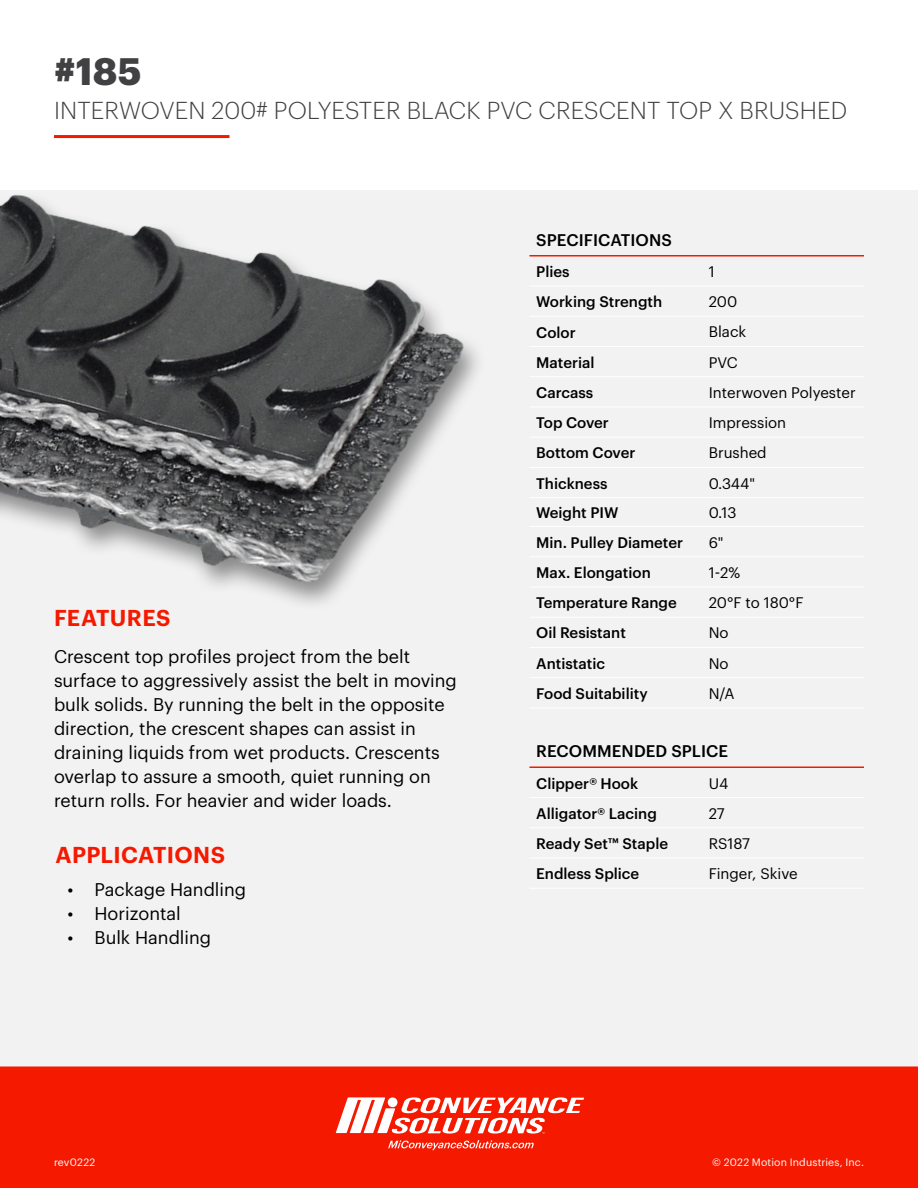
<style>
.page{position:relative;width:918px;height:1188px;background:#fff}
.page>*{position:absolute;margin:0;border:0;box-sizing:border-box;transform-origin:0 0}
.Flyer_Heading{font:700 37.5px "Graphik";color:#414042}
.Flyer_Subheading{font:300 24px "Graphik";letter-spacing:.005em;color:#414042}
.HEADER_-_RED{font:600 22.5px "Graphik";letter-spacing:.015em;color:#f51900}
.Body_Paragraph{font:18px/24px "Graphik";color:#000}
.Table_Header{font:500 16.5px "Graphik";letter-spacing:.005em;color:#000}
.Table_Body{font:500 15px "Graphik";color:#000}
.Table_Body-2{font:15px "Graphik";color:#000}
.t1{font:10.5px "Graphik";letter-spacing:.015em;color:#fff}
</style>
<div class="page">
<div style="left:0;top:190px;width:918px;height:881px;background:#f2f2f2"></div>
<div style="left:0;top:1066px;width:918px;height:122px;background:#f51900"></div>
<svg style="left:388px;top:1140px;width:146px;height:10px"></svg>
<svg style="left:336px;top:1097px;width:248px;height:37px"></svg>
<img style="left:0;top:194px;width:478px;height:410px">
<hr style="left:54px;top:135px;width:176px;height:3px;background:#f51900">
<hr style="left:529px;top:827px;width:173px;height:1px;background:#fff">
<hr style="left:529px;top:858px;width:173px;height:1px;background:#fff">
<hr style="left:529px;top:766px;width:173px;height:2px;background:#f51900">
<hr style="left:702px;top:766px;width:162px;height:2px;background:#f51900">
<hr style="left:529px;top:797px;width:173px;height:1px;background:#fff">
<hr style="left:702px;top:797px;width:162px;height:1px;background:#fff">
<hr style="left:702px;top:827px;width:162px;height:1px;background:#fff">
<hr style="left:702px;top:858px;width:162px;height:1px;background:#fff">
<hr style="left:529px;top:888px;width:173px;height:1px;background:#fff">
<hr style="left:702px;top:888px;width:162px;height:1px;background:#fff">
<hr style="left:529px;top:286px;width:173px;height:1px;background:#fff">
<hr style="left:529px;top:316px;width:173px;height:1px;background:#fff">
<hr style="left:529px;top:346px;width:173px;height:1px;background:#fff">
<hr style="left:529px;top:376px;width:173px;height:1px;background:#fff">
<hr style="left:529px;top:407px;width:173px;height:1px;background:#fff">
<hr style="left:529px;top:437px;width:173px;height:1px;background:#fff">
<hr style="left:529px;top:467px;width:173px;height:1px;background:#fff">
<hr style="left:529px;top:497px;width:173px;height:1px;background:#fff">
<hr style="left:529px;top:526px;width:173px;height:1px;background:#fff">
<hr style="left:529px;top:556px;width:173px;height:1px;background:#fff">
<hr style="left:529px;top:255px;width:173px;height:1px;background:#f51900">
<hr style="left:702px;top:255px;width:162px;height:1px;background:#f51900">
<hr style="left:529px;top:587px;width:173px;height:1px;background:#fff">
<hr style="left:529px;top:617px;width:173px;height:1px;background:#fff">
<hr style="left:529px;top:647px;width:173px;height:1px;background:#fff">
<hr style="left:529px;top:677px;width:173px;height:1px;background:#fff">
<hr style="left:702px;top:286px;width:162px;height:1px;background:#fff">
<hr style="left:702px;top:316px;width:162px;height:1px;background:#fff">
<hr style="left:702px;top:346px;width:162px;height:1px;background:#fff">
<hr style="left:702px;top:376px;width:162px;height:1px;background:#fff">
<hr style="left:702px;top:407px;width:162px;height:1px;background:#fff">
<hr style="left:702px;top:437px;width:162px;height:1px;background:#fff">
<hr style="left:702px;top:467px;width:162px;height:1px;background:#fff">
<hr style="left:702px;top:497px;width:162px;height:1px;background:#fff">
<hr style="left:702px;top:526px;width:162px;height:1px;background:#fff">
<hr style="left:702px;top:556px;width:162px;height:1px;background:#fff">
<hr style="left:702px;top:587px;width:162px;height:1px;background:#fff">
<hr style="left:702px;top:617px;width:162px;height:1px;background:#fff">
<hr style="left:702px;top:647px;width:162px;height:1px;background:#fff">
<hr style="left:702px;top:677px;width:162px;height:1px;background:#fff">
<hr style="left:529px;top:708px;width:173px;height:1px;background:#fff">
<hr style="left:702px;top:708px;width:162px;height:1px;background:#fff">
<p class="Flyer_Heading" style="left:54px;top:42px;width:89px">#185</p>
<p class="Flyer_Subheading" style="left:54px;top:93px;width:795px">INTERWOVEN 200# POLYESTER BLACK PVC CRESCENT TOP X BRUSHED</p>
<p class="HEADER_-_RED" style="left:54px;top:601px;width:118px">FEATURES</p>
<p class="Body_Paragraph" style="left:54px;top:643px;width:404px">Crescent top profiles project from the belt surface to aggressively assist the belt in moving bulk solids. By running the belt in the opposite direction, the crescent shapes can assist in draining liquids from wet products. Crescents overlap to assure a smooth, quiet running on return rolls. For heavier and wider loads.</p>
<p class="HEADER_-_RED" style="left:56px;top:838px;width:171px">APPLICATIONS</p>
<p class="Body_Paragraph" style="left:68px;top:876px;width:180px">• Package Handling</p>
<p class="Body_Paragraph" style="left:68px;top:900px;width:115px">• Horizontal</p>
<p class="Body_Paragraph" style="left:68px;top:924px;width:145px">• Bulk Handling</p>
<p class="Table_Header" style="left:536px;top:227px;width:137px">SPECIFICATIONS</p>
<p class="Table_Body" style="left:536px;top:260px;width:35px">Plies</p>
<p class="Table_Body-2" style="left:709px;top:260px;width:7px">1</p>
<p class="Table_Body" style="left:536px;top:290px;width:127px">Working Strength</p>
<p class="Table_Body-2" style="left:709px;top:291px;width:30px">200</p>
<p class="Table_Body" style="left:536px;top:321px;width:41px">Color</p>
<p class="Table_Body-2" style="left:709px;top:321px;width:39px">Black</p>
<p class="Table_Body" style="left:536px;top:351px;width:60px">Material</p>
<p class="Table_Body-2" style="left:709px;top:351px;width:31px">PVC</p>
<p class="Table_Body" style="left:536px;top:381px;width:59px">Carcass</p>
<p class="Table_Body-2" style="left:709px;top:381px;width:148px">Interwoven Polyester</p>
<p class="Table_Body" style="left:536px;top:411px;width:74px">Top Cover</p>
<p class="Table_Body-2" style="left:709px;top:412px;width:79px">Impression</p>
<p class="Table_Body" style="left:536px;top:442px;width:101px">Bottom Cover</p>
<p class="Table_Body-2" style="left:709px;top:442px;width:59px">Brushed</p>
<p class="Table_Body" style="left:536px;top:472px;width:73px">Thickness</p>
<p class="Table_Body-2" style="left:709px;top:472px;width:48px">0.344"</p>
<p class="Table_Body" style="left:536px;top:501px;width:84px">Weight PIW</p>
<p class="Table_Body-2" style="left:709px;top:502px;width:29px">0.13</p>
<p class="Table_Body" style="left:536px;top:531px;width:148px">Min. Pulley Diameter</p>
<p class="Table_Body-2" style="left:709px;top:531px;width:16px">6"</p>
<p class="Table_Body" style="left:536px;top:561px;width:116px">Max. Elongation</p>
<p class="Table_Body-2" style="left:709px;top:561px;width:33px">1-2%</p>
<p class="Table_Body" style="left:536px;top:591px;width:142px">Temperature Range</p>
<p class="Table_Body-2" style="left:709px;top:592px;width:96px">20°F to 180°F</p>
<p class="Table_Body" style="left:536px;top:622px;width:91px">Oil Resistant</p>
<p class="Table_Body-2" style="left:709px;top:622px;width:21px">No</p>
<p class="Table_Body" style="left:536px;top:652px;width:70px">Antistatic</p>
<p class="Table_Body-2" style="left:709px;top:652px;width:21px">No</p>
<p class="Table_Body" style="left:536px;top:682px;width:113px">Food Suitability</p>
<p class="Table_Body-2" style="left:709px;top:682px;width:27px">N/A</p>
<p class="Table_Header" style="left:536px;top:739px;width:193px">RECOMMENDED SPLICE</p>
<p class="Table_Body" style="left:536px;top:772px;width:104px">Clipper® Hook</p>
<p class="Table_Body-2" style="left:709px;top:772px;width:21px">U4</p>
<p class="Table_Body" style="left:536px;top:802px;width:122px">Alligator® Lacing</p>
<p class="Table_Body-2" style="left:709px;top:802px;width:18px">27</p>
<p class="Table_Body" style="left:536px;top:832px;width:133px">Ready Set™ Staple</p>
<p class="Table_Body-2" style="left:709px;top:832px;width:43px">RS187</p>
<p class="Table_Body" style="left:536px;top:862px;width:105px">Endless Splice</p>
<p class="Table_Body-2" style="left:709px;top:863px;width:90px">Finger, Skive</p>
<p class="t1" style="left:54px;top:1154px;width:43px">rev0222</p>
<p class="t1" style="left:712px;top:1154px;width:153px">© 2022 Motion Industries, Inc.</p>
</div>
